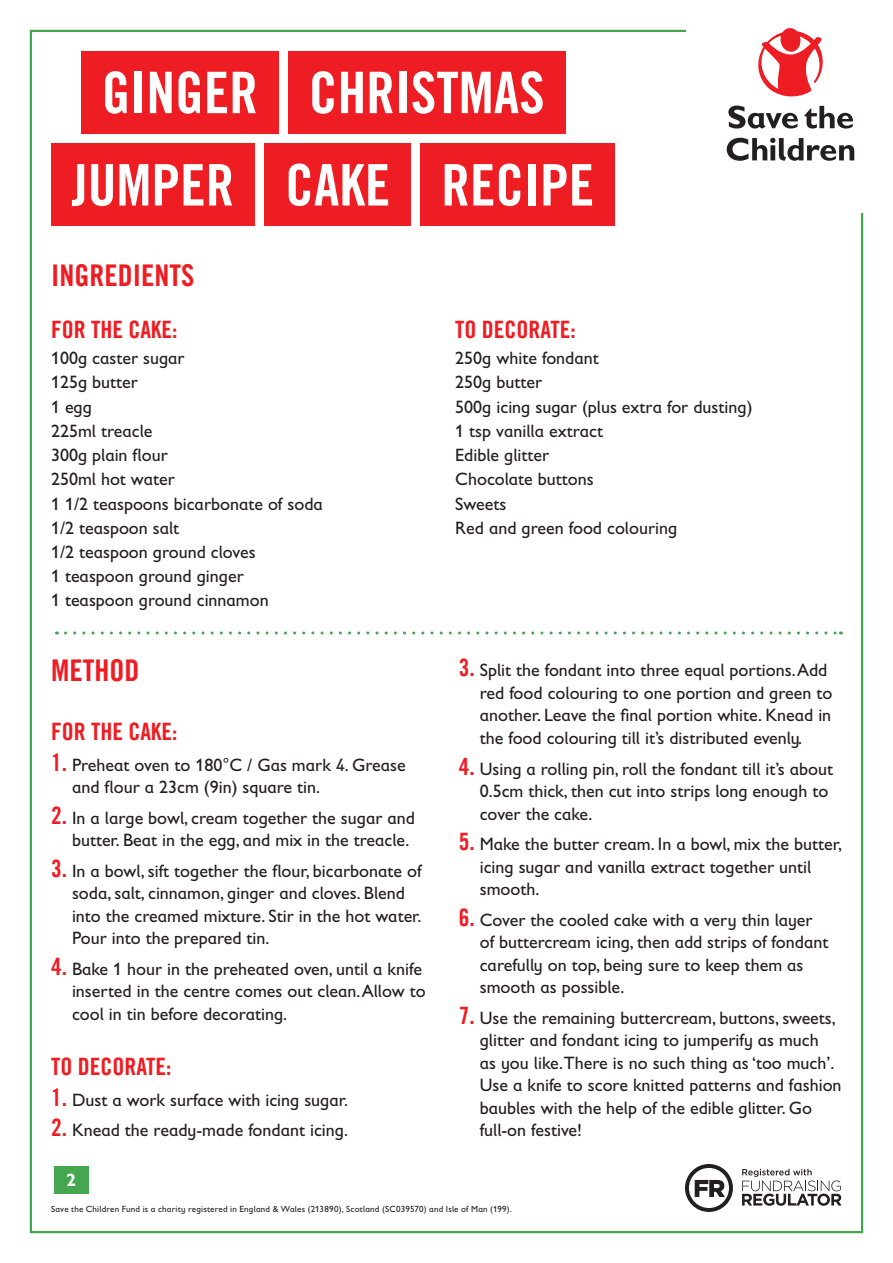
<style>
.page{position:relative;width:893px;height:1263px;background:#fff}
.page>*{position:absolute;margin:0;border:0;box-sizing:border-box;transform-origin:0 0}
.t1{font:57.3px "Trade Gothic LT Com Bd Cn 20";color:#fff}
.standfirst{font:30px "Trade Gothic LT Com Bd Cn 20";color:#ee1d23}
.standfirst-2{font:24px "Trade Gothic LT Com Bd Cn 20";color:#ee1d23}
.standfirst-3{font:18px/22.5px "Gill Sans Infant Std";color:#231f20}
.Body_left_aligned{font:700 18px "Gill Sans Infant Std";color:#fff}
.t2{font:9px "Gill Sans Infant Std";letter-spacing:.025em;color:#231f20}
.s1{font-family:"Trade Gothic LT Com Bd Cn 20";font-size:24px;color:#ee1d23}
</style>
<div class="page">
<svg style="left:685px;top:1164px;width:48px;height:48px"></svg>
<svg style="left:742px;top:1169px;width:99px;height:37px"></svg>
<svg style="left:758px;top:28px;width:65px;height:69px"></svg>
<svg style="left:727px;top:106px;width:127px;height:55px"></svg>
<div style="left:54px;top:1166px;width:35px;height:28px;background:#44a750"></div>
<div style="left:288px;top:51px;width:277px;height:83px;background:#ee1d23"></div>
<div style="left:81px;top:51px;width:198px;height:83px;background:#ee1d23"></div>
<div style="left:51px;top:143px;width:204px;height:83px;background:#ee1d23"></div>
<div style="left:264px;top:143px;width:147px;height:83px;background:#ee1d23"></div>
<div style="left:420px;top:143px;width:195px;height:83px;background:#ee1d23"></div>
<svg style="left:65px;top:631px;width:776px;height:3px"></svg>
<p class="t1" style="left:102px;top:58px;width:158px">GINGER</p>
<p class="t1" style="left:309px;top:58px;width:237px">CHRISTMAS</p>
<p class="t1" style="left:72px;top:150px;width:164px">JUMPER</p>
<p class="t1" style="left:285px;top:150px;width:107px">CAKE</p>
<p class="t1" style="left:441px;top:150px;width:154px">RECIPE</p>
<p class="standfirst" style="left:51px;top:257px;width:145px">INGREDIENTS</p>
<p class="standfirst-2" style="left:51px;top:314px;width:128px">FOR THE CAKE:</p>
<p class="standfirst-3" style="left:51px;top:347px;width:135px">100g caster sugar</p>
<p class="standfirst-3" style="left:51px;top:371px;width:88px">125g butter</p>
<p class="standfirst-3" style="left:51px;top:395px;width:42px">1 egg</p>
<p class="standfirst-3" style="left:51px;top:419px;width:103px">225ml treacle</p>
<p class="standfirst-3" style="left:51px;top:444px;width:118px">300g plain flour</p>
<p class="standfirst-3" style="left:51px;top:468px;width:125px">250ml hot water</p>
<p class="standfirst-3" style="left:51px;top:492px;width:273px">1 1/2 teaspoons bicarbonate of soda</p>
<p class="standfirst-3" style="left:51px;top:516px;width:130px">1/2 teaspoon salt</p>
<p class="standfirst-3" style="left:51px;top:540px;width:206px">1/2 teaspoon ground cloves</p>
<p class="standfirst-3" style="left:51px;top:565px;width:194px">1 teaspoon ground ginger</p>
<p class="standfirst-3" style="left:51px;top:589px;width:219px">1 teaspoon ground cinnamon</p>
<p class="standfirst" style="left:51px;top:652px;width:90px">METHOD</p>
<p class="standfirst-2" style="left:51px;top:717px;width:128px">FOR THE CAKE:</p>
<p class="standfirst-3" style="left:72px;top:753px;width:335px;text-indent:-21px"><span class="s1">1.</span> Preheat oven to 180°C / Gas mark 4. Grease and flour a 23cm (9in) square tin.</p>
<p class="standfirst-3" style="left:72px;top:806px;width:345px;text-indent:-21px"><span class="s1">2.</span> In a large bowl, cream together the sugar and butter. Beat in the egg, and mix in the treacle.</p>
<p class="standfirst-3" style="left:72px;top:859px;width:351px;text-indent:-21px"><span class="s1">3.</span> In a bowl, sift together the flour, bicarbonate of soda, salt, cinnamon, ginger and cloves. Blend into the creamed mixture. Stir in the hot water.<br>Pour into the prepared tin.</p>
<p class="standfirst-3" style="left:72px;top:957px;width:355px;text-indent:-21px"><span class="s1">4.</span> Bake 1 hour in the preheated oven, until a knife inserted in the centre comes out clean. Allow to cool in tin before decorating.</p>
<p class="standfirst-2" style="left:51px;top:1052px;width:122px">TO DECORATE:</p>
<p class="standfirst-3" style="left:51px;top:1088px;width:299px"><span class="s1">1.</span> Dust a work surface with icing sugar.</p>
<p class="standfirst-3" style="left:51px;top:1119px;width:298px"><span class="s1">2.</span> Knead the ready-made fondant icing.</p>
<p class="Body_left_aligned" style="left:66px;top:1169px;width:11px">2</p>
<p class="standfirst-2" style="left:455px;top:314px;width:122px">TO DECORATE:</p>
<p class="standfirst-3" style="left:455px;top:347px;width:145px">250g white fondant</p>
<p class="standfirst-3" style="left:455px;top:371px;width:88px">250g butter</p>
<p class="standfirst-3" style="left:455px;top:395px;width:299px">500g icing sugar (plus extra for dusting)</p>
<p class="standfirst-3" style="left:455px;top:419px;width:149px">1 tsp vanilla extract</p>
<p class="standfirst-3" style="left:455px;top:444px;width:95px">Edible glitter</p>
<p class="standfirst-3" style="left:455px;top:468px;width:140px">Chocolate buttons</p>
<p class="standfirst-3" style="left:455px;top:492px;width:52px">Sweets</p>
<p class="standfirst-3" style="left:455px;top:516px;width:223px">Red and green food colouring</p>
<p class="standfirst-3" style="left:480px;top:659px;width:354px;text-indent:-21px"><span class="s1">3.</span> Split the fondant into three equal portions. Add red food colouring to one portion and green to another. Leave the final portion white. Knead in the food colouring till it’s distributed evenly.</p>
<p class="standfirst-3" style="left:480px;top:757px;width:355px;text-indent:-21px"><span class="s1">4.</span> Using a rolling pin, roll the fondant till it’s about<br>0.5cm thick, then cut into strips long enough to cover the cake.</p>
<p class="standfirst-3" style="left:480px;top:833px;width:364px;text-indent:-21px"><span class="s1">5.</span> Make the butter cream. In a bowl, mix the butter, icing sugar and vanilla extract together until smooth.</p>
<p class="standfirst-3" style="left:480px;top:908px;width:350px;text-indent:-21px"><span class="s1">6.</span> Cover the cooled cake with a very thin layer of buttercream icing, then add strips of fondant carefully on top, being sure to keep them as smooth as possible.</p>
<p class="standfirst-3" style="left:480px;top:1006px;width:363px;text-indent:-21px"><span class="s1">7.</span> Use the remaining buttercream, buttons, sweets, glitter and fondant icing to jumperify as much<br>as you like.There is no such thing as ‘too much’.<br>Use a knife to score knitted patterns and fashion baubles with the help of the edible glitter. Go full-on festive!</p>
<p class="t2" style="left:51px;top:1204px;width:462px">Save the Children Fund is a charity registered in England &amp; Wales (213890), Scotland (SC039570) and Isle of Man (199).</p>
</div>
